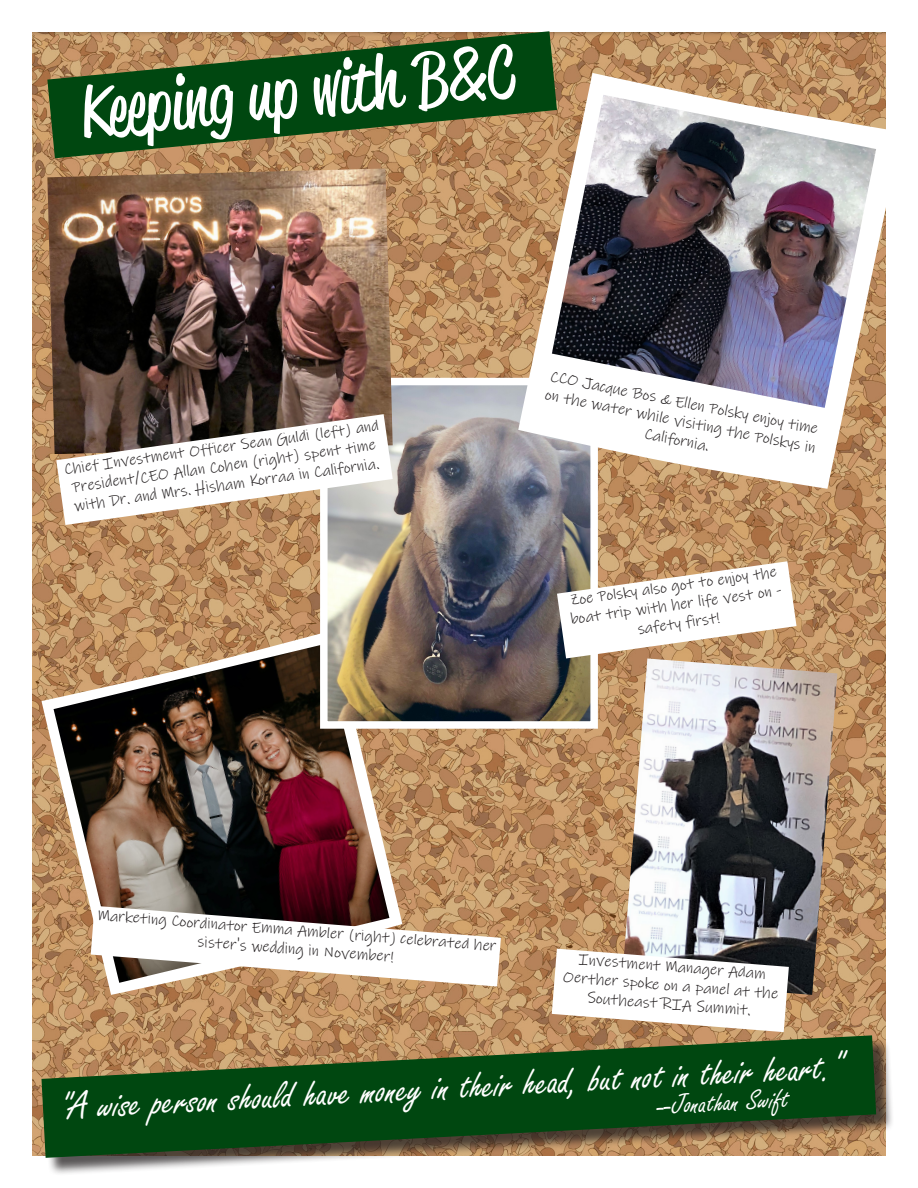
<style>
.page{position:relative;width:918px;height:1188px;background:#fff}
.page>*{position:absolute;margin:0;border:0;box-sizing:border-box;transform-origin:0 0}
.t1{font:72px "Reklame Script";color:#fff}
.t2{font:42px "Freestyle Script";color:#fff}
.t3{font:30px "Freestyle Script";color:#fff}
.t4{font:15.75px/18.9px "Ink Free";color:#231f20;text-align:center}
</style>
<div class="page">
<img style="left:32px;top:32px;width:854px;height:1124px">
<svg style="left:47px;top:31px;width:511px;height:128px;background:#47622f"></svg>
<div style="left:44px;top:1038px;width:850px;height:138px;background:#231f20;opacity:.75"></div>
<svg style="left:41px;top:1035px;width:836px;height:124px;background:#3c5b2c"></svg>
<svg style="left:41px;top:630px;width:361px;height:365px;background:#c09469"></svg>
<img style="left:54px;top:644px;width:335px;height:339px">
<img style="left:622px;top:658px;width:215px;height:337px">
<img style="left:329px;top:387px;width:260px;height:333px">
<div style="left:320px;top:378px;width:278px;height:351px;border:8px solid #fff"></div>
<img style="left:47px;top:168px;width:346px;height:286px">
<svg style="left:54px;top:412px;width:341px;height:116px"></svg>
<svg style="left:518px;top:73px;width:368px;height:416px"></svg>
<img style="left:552px;top:95px;width:324px;height:313px">
<svg style="left:555px;top:560px;width:243px;height:100px"></svg>
<svg style="left:89px;top:904px;width:414px;height:84px"></svg>
<svg style="left:550px;top:947px;width:240px;height:87px"></svg>
<p class="t1" style="left:76px;top:65px;width:437px;rotate:-6deg">Keeping up with B&amp;C</p>
<p class="t4" style="left:63px;top:460px;width:319px;rotate:-8deg">Chief Investment Officer Sean Guldi (left) and<br>President/CEO Allan Cohen (right) spent time with Dr. and Mrs. Hisham Korraa in California.</p>
<p class="t4" style="left:551px;top:367px;width:277px;rotate:11deg">CCO Jacque Bos &amp; Ellen Polsky enjoy time on the water while visiting the Polskys in<br>California.</p>
<p class="t4" style="left:567px;top:592px;width:214px;rotate:-8deg">Zoe Polsky also got to enjoy the boat trip with her life vest on - safety first!</p>
<p class="t4" style="left:98px;top:907px;width:402px;rotate:4deg">Marketing Coordinator Emma Ambler (right) celebrated her sister's wedding in November!</p>
<p class="t4" style="left:565px;top:950px;width:218px;rotate:4deg">Investment Manager Adam<br>Oerther spoke on a panel at the<br>Southeast RIA Summit.</p>
<p class="t2" style="left:58px;top:1084px;width:785px;rotate:-3deg">"A wise person should have money in their head, but not in their heart."</p>
<p class="t3" style="left:656px;top:1089px;width:133px;rotate:-3deg">--Jonathan Swift</p>
</div>
